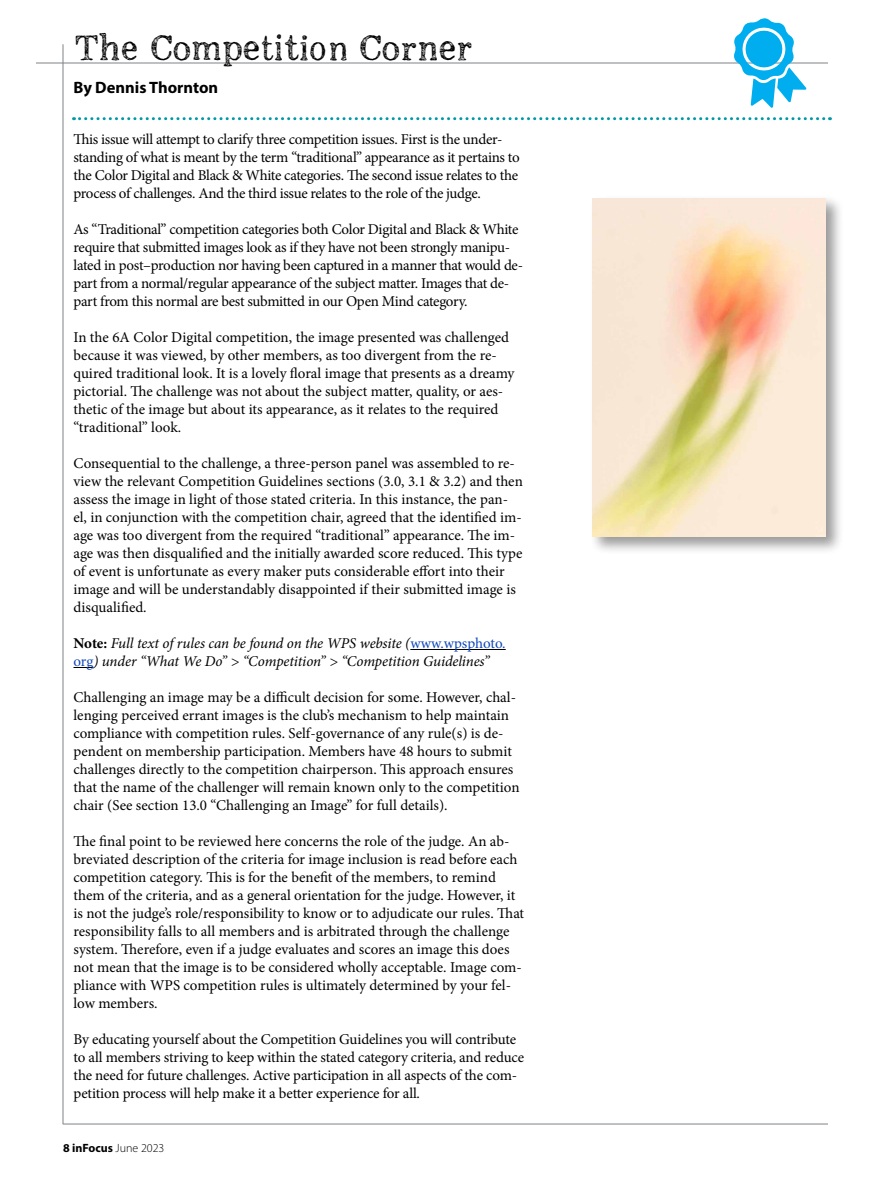
<style>
.page{position:relative;width:891px;height:1188px;background:#fff}
.page>*{position:absolute;margin:0;border:0;box-sizing:border-box;transform-origin:0 0}
.t1{font:200 36px "Appareo";color:#000}
.t2{font:700 16.5px "Myriad Pro";color:#000}
.t3{font:15px/18px "Minion Pro";letter-spacing:-.005em;color:#000}
.t4{font:15px/18px "Minion Pro";letter-spacing:-.025em;color:#000}
.t5{font:italic 15px/18px "Minion Pro";letter-spacing:-.01em;color:#000}
.t6{font:700 12px "Myriad Pro";color:#000}
.s1{font-weight:700;font-style:normal}
.s2{font-style:normal;color:#1048bb}
.s3{font-weight:300}
</style>
<div class="page">
<hr style="left:36px;top:63px;width:792px;height:1px;background:#808285">
<hr style="left:63px;top:44px;width:1px;height:1080px;background:#808285">
<hr style="left:63px;top:1124px;width:765px;height:1px;background:#808285">
<svg style="left:733px;top:18px;width:74px;height:90px"></svg>
<div style="left:590px;top:195px;width:254px;height:359px;background:#000;opacity:.4"></div>
<img style="left:593px;top:198px;width:233px;height:338px">
<svg style="left:74px;top:117px;width:757px;height:3px"></svg>
<hr style="left:410px;top:649px;width:96px;height:1px;background:#000">
<svg style="left:74px;top:667px;width:19px;height:1px"></svg>
<h1 class="t1" style="left:74px;top:23px;width:400px">The Competition Corner</h1>
<p class="t2" style="left:74px;top:77px;width:146px">By Dennis Thornton</p>
<p class="t4" style="left:74px;top:130px;width:448px">This issue will attempt to clarify three competition issues. First is the under&shy;standing of what is meant by the term “traditional” appearance as it pertains to the Color Digital and Black &amp; White categories. The second issue relates to the process of challenges. And the third issue relates to the role of the judge.</p>
<p class="t4" style="left:74px;top:220px;width:451px">As “Traditional” competition categories both Color Digital and Black &amp; White require that submitted images look as if they have not been strongly manipu&shy;lated in post–production nor having been captured in a manner that would de&shy;part from a normal/regular appearance of the subject matter. Images that de&shy;part from this normal are best submitted in our Open Mind category.</p>
<p class="t3" style="left:74px;top:328px;width:443px">In the 6A Color Digital competition, the image presented was challenged because it was viewed, by other members, as too divergent from the re&shy;quired traditional look. It is a lovely floral image that presents as a dreamy pictorial. The challenge was not about the subject matter, quality, or aes&shy;thetic of the image but about its appearance, as it relates to the required “traditional” look.</p>
<p class="t3" style="left:74px;top:454px;width:451px">Consequential to the challenge, a three-person panel was assembled to re&shy;view the relevant Competition Guidelines sections (3.0, 3.1 &amp; 3.2) and then assess the image in light of those stated criteria. In this instance, the pan&shy;el, in conjunction with the competition chair, agreed that the identified im&shy;age was too divergent from the required “traditional” appearance. The im&shy;age was then disqualified and the initially awarded score reduced. This type of event is unfortunate as every maker puts considerable effort into their image and will be understandably disappointed if their submitted image is disqualified.</p>
<p class="t5" style="left:74px;top:634px;width:434px"><span class="s1">Note:</span> Full text of rules can be found on the WPS website (<span class="s2">www.wpsphoto. org</span>) under “What We Do” &gt; “Competition” &gt; “Competition Guidelines”</p>
<p class="t3" style="left:74px;top:688px;width:448px">Challenging an image may be a difficult decision for some. However, chal&shy;lenging perceived errant images is the club’s mechanism to help maintain compliance with competition rules. Self-governance of any rule(s) is de&shy;pendent on membership participation. Members have 48 hours to submit challenges directly to the competition chairperson. This approach ensures that the name of the challenger will remain known only to the competition chair (See section 13.0 “Challenging an Image” for full details).</p>
<p class="t3" style="left:74px;top:832px;width:452px">The final point to be reviewed here concerns the role of the judge. An ab&shy;breviated description of the criteria for image inclusion is read before each competition category. This is for the benefit of the members, to remind them of the criteria, and as a general orientation for the judge. However, it is not the judge’s role/responsibility to know or to adjudicate our rules. That responsibility falls to all members and is arbitrated through the challenge system. Therefore, even if a judge evaluates and scores an image this does not mean that the image is to be considered wholly acceptable. Image com&shy;pliance with WPS competition rules is ultimately determined by your fel&shy;low members.</p>
<p class="t3" style="left:74px;top:1030px;width:452px">By educating yourself about the Competition Guidelines you will contribute to all members striving to keep within the stated category criteria, and reduce the need for future challenges. Active participation in all aspects of the com&shy;petition process will help make it a better experience for all.</p>
<p class="t6" style="left:63px;top:1140px;width:103px">8 inFocus <span class="s3">June 2023</span></p>
</div>
